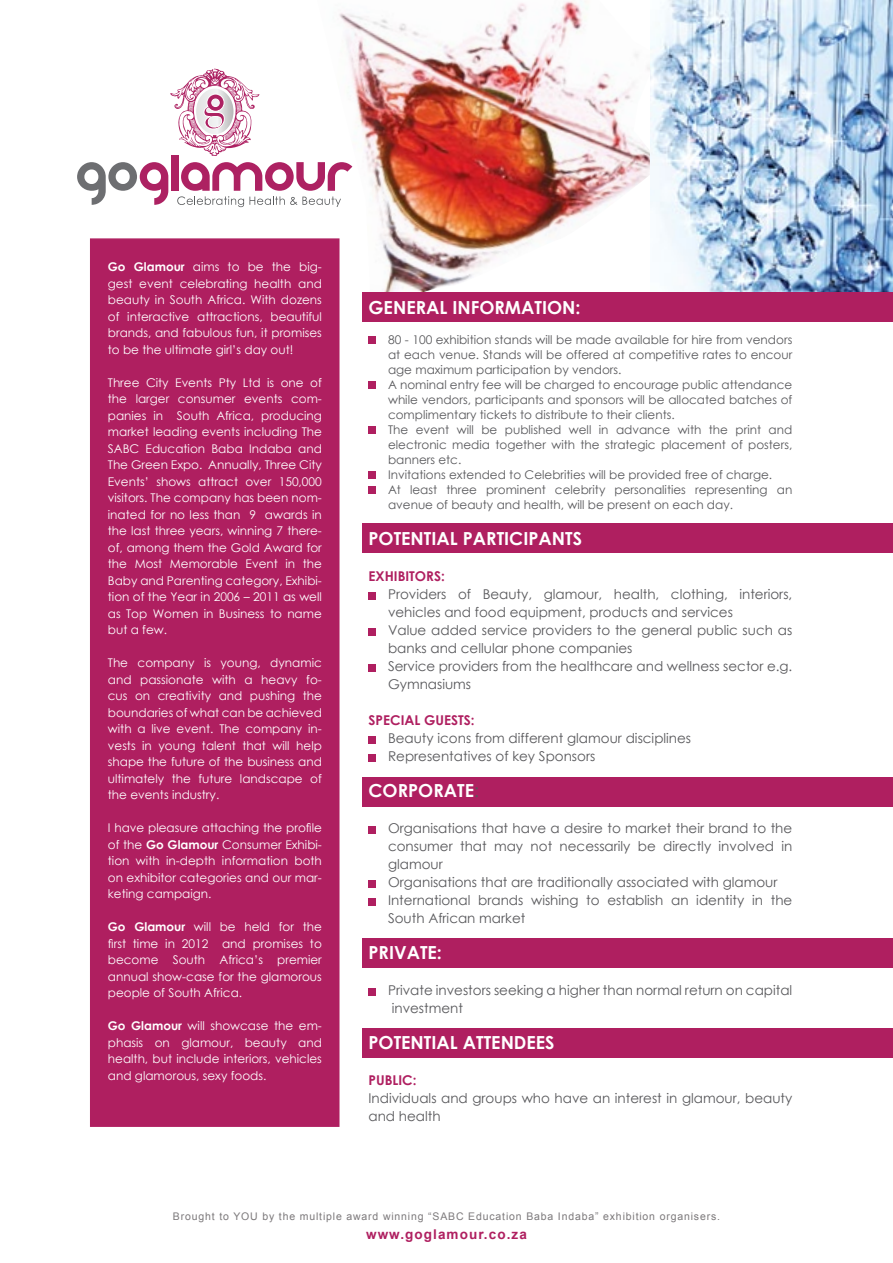
<style>
.page{position:relative;width:893px;height:1263px;background:#fff}
.page>*{position:absolute;margin:0;border:0;box-sizing:border-box;transform-origin:0 0}
.t1{font:700 18px "Century Gothic";color:#fff}
.t2{font:13.5px/18px "Century Gothic";color:#58585b}
.t3{font:700 13.5px "Century Gothic";color:#af1f60}
.t4{font:700 13.5px "Arial";letter-spacing:.08em;color:#af1f60}
.t5{font:12px/16.5px "Century Gothic";color:#fff;text-align:justify}
.t6{font:12px/15px "Century Gothic";color:#58585b}
.t7{font:10.5px "Arial";letter-spacing:.08em;color:#7c797b}
.s1{font-weight:700}
.s2{font-weight:400;color:#58585b}
</style>
<div class="page">
<img style="left:339px;top:0;width:554px;height:315px">
<div style="left:363px;top:1028px;width:530px;height:29px;background:#af1f60"></div>
<div style="left:363px;top:938px;width:530px;height:30px;background:#af1f60"></div>
<div style="left:363px;top:777px;width:530px;height:29px;background:#af1f60"></div>
<div style="left:363px;top:523px;width:530px;height:30px;background:#af1f60"></div>
<div style="left:363px;top:292px;width:530px;height:30px;background:#af1f60"></div>
<div style="left:369px;top:337px;width:7px;height:7px;background:#af1f60"></div>
<div style="left:369px;top:382px;width:7px;height:7px;background:#af1f60"></div>
<div style="left:369px;top:427px;width:7px;height:7px;background:#af1f60"></div>
<div style="left:369px;top:472px;width:7px;height:7px;background:#af1f60"></div>
<div style="left:369px;top:487px;width:7px;height:7px;background:#af1f60"></div>
<div style="left:369px;top:592px;width:7px;height:7px;background:#af1f60"></div>
<div style="left:369px;top:628px;width:7px;height:7px;background:#af1f60"></div>
<div style="left:369px;top:664px;width:7px;height:7px;background:#af1f60"></div>
<div style="left:369px;top:736px;width:7px;height:7px;background:#af1f60"></div>
<div style="left:369px;top:754px;width:7px;height:7px;background:#af1f60"></div>
<div style="left:369px;top:826px;width:7px;height:7px;background:#af1f60"></div>
<div style="left:369px;top:880px;width:7px;height:7px;background:#af1f60"></div>
<div style="left:369px;top:898px;width:7px;height:7px;background:#af1f60"></div>
<div style="left:369px;top:988px;width:7px;height:7px;background:#af1f60"></div>
<div style="left:90px;top:238px;width:249px;height:889px;background:#af1f60"></div>
<div style="left:171px;top:155px;width:7px;height:36px;background:#ad2162"></div>
<svg style="left:177px;top:162px;width:175px;height:45px"></svg>
<svg style="left:77px;top:162px;width:91px;height:43px"></svg>
<svg style="left:170px;top:68px;width:89px;height:88px"></svg>
<p class="t5" style="left:108px;top:258px;width:216px"><span class="s1">Go Glamour</span> aims to be the big&shy;gest event celebrating health and beauty in South Africa. With dozens of interactive attractions, beautiful brands, and fabulous fun, it promises to be the ultimate girl’s day out!</p>
<p class="t5" style="left:108px;top:374px;width:216px">Three City Events Pty Ltd is one of the larger consumer events com&shy;panies in South Africa, producing market leading events including The SABC Education Baba Indaba and The Green Expo. Annually, Three City Events’ shows attract over 150,000 visitors. The company has been nom&shy;inated for no less than 9 awards in the last three years, winning 7 there&shy;of, among them the Gold Award for the Most Memorable Event in the Baby and Parenting category, Exhibi&shy;tion of the Year in 2006 – 2011 as well as Top Women in Business to name but a few.</p>
<p class="t5" style="left:108px;top:654px;width:216px">The company is young, dynamic and passionate with a heavy fo&shy;cus on creativity and pushing the boundaries of what can be achieved with a live event. The company in&shy;vests in young talent that will help shape the future of the business and ultimately the future landscape of the events industry.</p>
<p class="t5" style="left:108px;top:819px;width:216px">I have pleasure attaching the profile of the <span class="s1">Go Glamour</span> Consumer Exhibi&shy;tion with in-depth information both on exhibitor categories and our mar&shy;keting campaign.</p>
<p class="t5" style="left:108px;top:918px;width:216px"><span class="s1">Go Glamour</span> will be held for the first time in 2012 and promises to become South Africa’s premier annual show-case for the glamorous people of South Africa.</p>
<p class="t5" style="left:108px;top:1017px;width:216px"><span class="s1">Go Glamour</span> will showcase the em&shy;phasis on glamour, beauty and health, but include interiors, vehicles and glamorous, sexy foods.</p>
<h1 class="t1" style="left:369px;top:294px;width:214px">GENERAL INFORMATION:</h1>
<p class="t6" style="left:388px;top:332px;width:406px">80 - 100 exhibition stands will be made available for hire from vendors at each venue. Stands will be offered at competitive rates to encour age maximum participation by vendors.<br>A nominal entry fee will be charged to encourage public attendance while vendors, participants and sponsors will be allocated batches of complimentary tickets to distribute to their clients.<br>The event will be published well in advance with the print and electronic media together with the strategic placement of posters, banners etc.<br>Invitations extended to Celebrities will be provided free of charge.<br>At least three prominent celebrity personalities representing an avenue of beauty and health, will be present on each day.</p>
<h1 class="t1" style="left:369px;top:525px;width:215px">POTENTIAL PARTICIPANTS</h1>
<p class="t3" style="left:369px;top:566px;width:78px">EXHIBITORS:</p>
<p class="t2" style="left:388px;top:585px;width:406px">Providers of Beauty, glamour, health, clothing, interiors, vehicles and food equipment, products and services<br>Value added service providers to the general public such as banks and cellular phone companies<br>Service providers from the healthcare and wellness sector e.g.<br>Gymnasiums</p>
<p class="t3" style="left:369px;top:710px;width:108px">SPECIAL GUESTS:</p>
<p class="t2" style="left:388px;top:729px;width:305px">Beauty icons from different glamour disciplines<br>Representatives of key Sponsors</p>
<h1 class="t1" style="left:369px;top:777px;width:112px">CORPORATE<span class="s2">:</span></h1>
<p class="t2" style="left:388px;top:819px;width:406px">Organisations that have a desire to market their brand to the consumer that may not necessarily be directly involved in glamour<br>Organisations that are traditionally associated with glamour International brands wishing to establish an identity in the South African market</p>
<h1 class="t1" style="left:369px;top:939px;width:75px">PRIVATE:</h1>
<p class="t2" style="left:388px;top:981px;width:406px">Private investors seeking a higher than normal return on capital investment</p>
<h1 class="t1" style="left:369px;top:1029px;width:188px">POTENTIAL ATTENDEES</h1>
<p class="t3" style="left:369px;top:1070px;width:50px">PUBLIC:</p>
<p class="t2" style="left:369px;top:1089px;width:425px">Individuals and groups who have an interest in glamour, beauty and health</p>
<p class="t7" style="left:173px;top:1209px;width:549px">Brought to YOU by the multiple award winning “SABC Education Baba Indaba” exhibition organisers.</p>
<p class="t4" style="left:366px;top:1225px;width:162px">www.goglamour.co.za</p>
</div>
